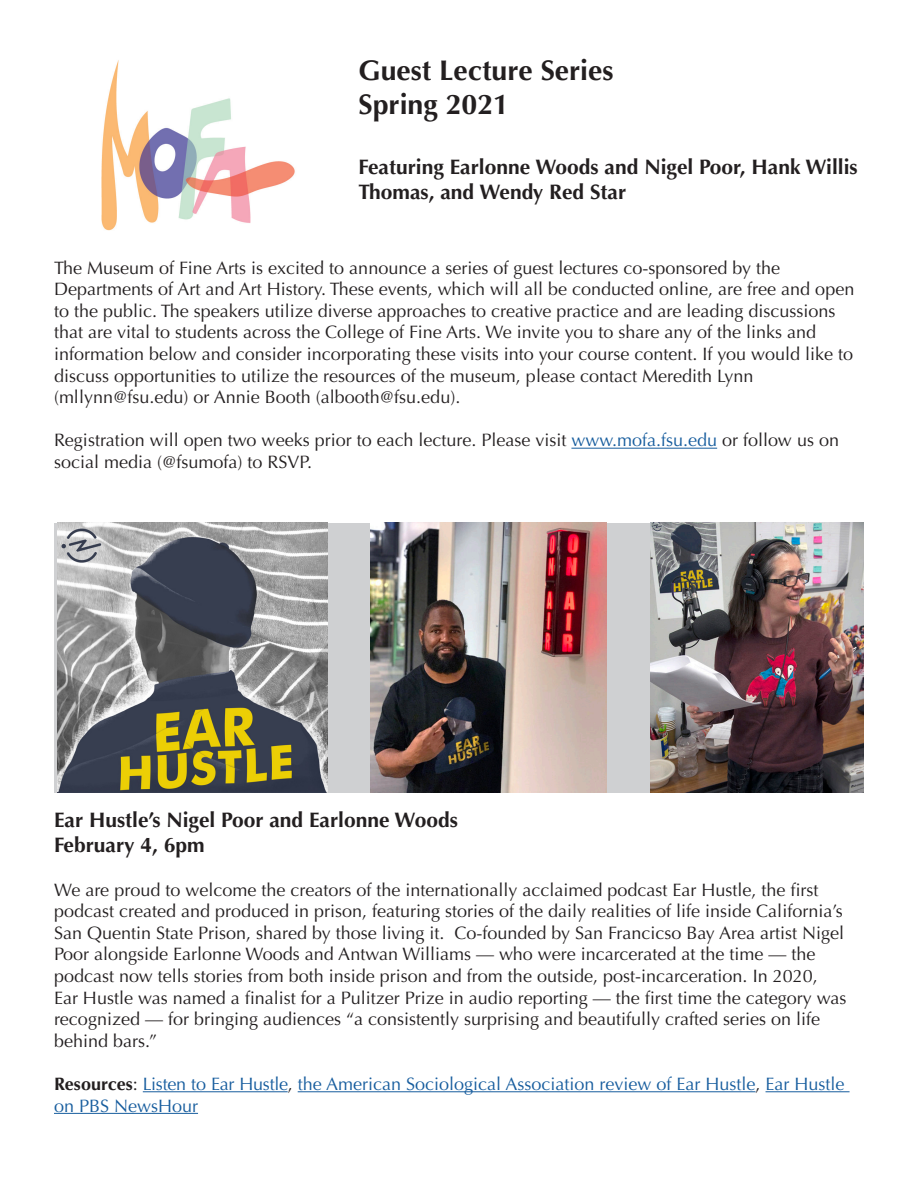
<style>
.page{position:relative;width:918px;height:1188px;background:#fff}
.page>*{position:absolute;margin:0;border:0;box-sizing:border-box;transform-origin:0 0}
.t1{font:700 28.5px "Optima";color:#231f20}
.t2{font:700 21px/25.2px "Optima";color:#231f20}
.t3{font:18px/21.6px "Optima";color:#231f20}
.t4{font:18px/21.6px "Optima";color:#175d9e}
.s1{color:#175d9e}
.s2{font-weight:700;color:#231f20}
.s3{color:#231f20}
</style>
<div class="page">
<div style="left:54px;top:523px;width:810px;height:270px;background:#cfd0d2"></div>
<hr style="left:571px;top:448px;width:146px;height:1px;background:#175d9e">
<hr style="left:143px;top:1091px;width:145px;height:1px;background:#175d9e">
<hr style="left:298px;top:1091px;width:458px;height:1px;background:#175d9e">
<hr style="left:766px;top:1091px;width:84px;height:1px;background:#175d9e">
<hr style="left:54px;top:1113px;width:144px;height:1px;background:#175d9e">
<img style="left:57px;top:523px;width:270px;height:270px">
<img style="left:370px;top:523px;width:236px;height:270px">
<img style="left:651px;top:523px;width:212px;height:270px">
<img style="left:101px;top:60px;width:194px;height:171px">
<p class="t1" style="left:359px;top:54px;width:256px">Guest Lecture Series</p>
<p class="t1" style="left:359px;top:88px;width:152px">Spring 2021</p>
<p class="t2" style="left:359px;top:154px;width:501px">Featuring Earlonne Woods and Nigel Poor, Hank Willis<br>Thomas, and Wendy Red Star</p>
<p class="t3" style="left:54px;top:257px;width:802px">The Museum of Fine Arts is excited to announce a series of guest lectures co-sponsored by the Departments of Art and Art History. These events, which will all be conducted online, are free and open to the public. The speakers utilize diverse approaches to creative practice and are leading discussions that are vital to students across the College of Fine Arts. We invite you to share any of the links and information below and consider incorporating these visits into your course content. If you would like to discuss opportunities to utilize the resources of the museum, please contact Meredith Lynn</p>
<p class="t3" style="left:54px;top:387px;width:408px">(mllynn@fsu.edu) or Annie Booth (albooth@fsu.edu).</p>
<p class="t3" style="left:54px;top:430px;width:787px">Registration will open two weeks prior to each lecture. Please visit <span class="s1">www.mofa.fsu.edu</span> or follow us on social media (@fsumofa) to RSVP.</p>
<p class="t2" style="left:54px;top:808px;width:406px">Ear Hustle’s Nigel Poor and Earlonne Woods</p>
<p class="t2" style="left:54px;top:833px;width:152px">February 4, 6pm</p>
<p class="t3" style="left:54px;top:879px;width:794px">We are proud to welcome the creators of the internationally acclaimed podcast Ear Hustle, the first podcast created and produced in prison, featuring stories of the daily realities of life inside California’s San Quentin State Prison, shared by those living it. Co-founded by San Francicso Bay Area artist Nigel Poor alongside Earlonne Woods and Antwan Williams — who were incarcerated at the time — the podcast now tells stories from both inside prison and from the outside, post-incarceration. In 2020,<br>Ear Hustle was named a finalist for a Pulitzer Prize in audio reporting — the first time the category was recognized — for bringing audiences “a consistently surprising and beautifully crafted series on life behind bars.”</p>
<p class="t4" style="left:54px;top:1073px;width:792px"><span class="s2">Resources</span><span class="s3">:</span> Listen to Ear Hustle<span class="s3">,</span> the American Sociological Association review of Ear Hustle<span class="s3">,</span> Ear Hustle on PBS NewsHour</p>
</div>
